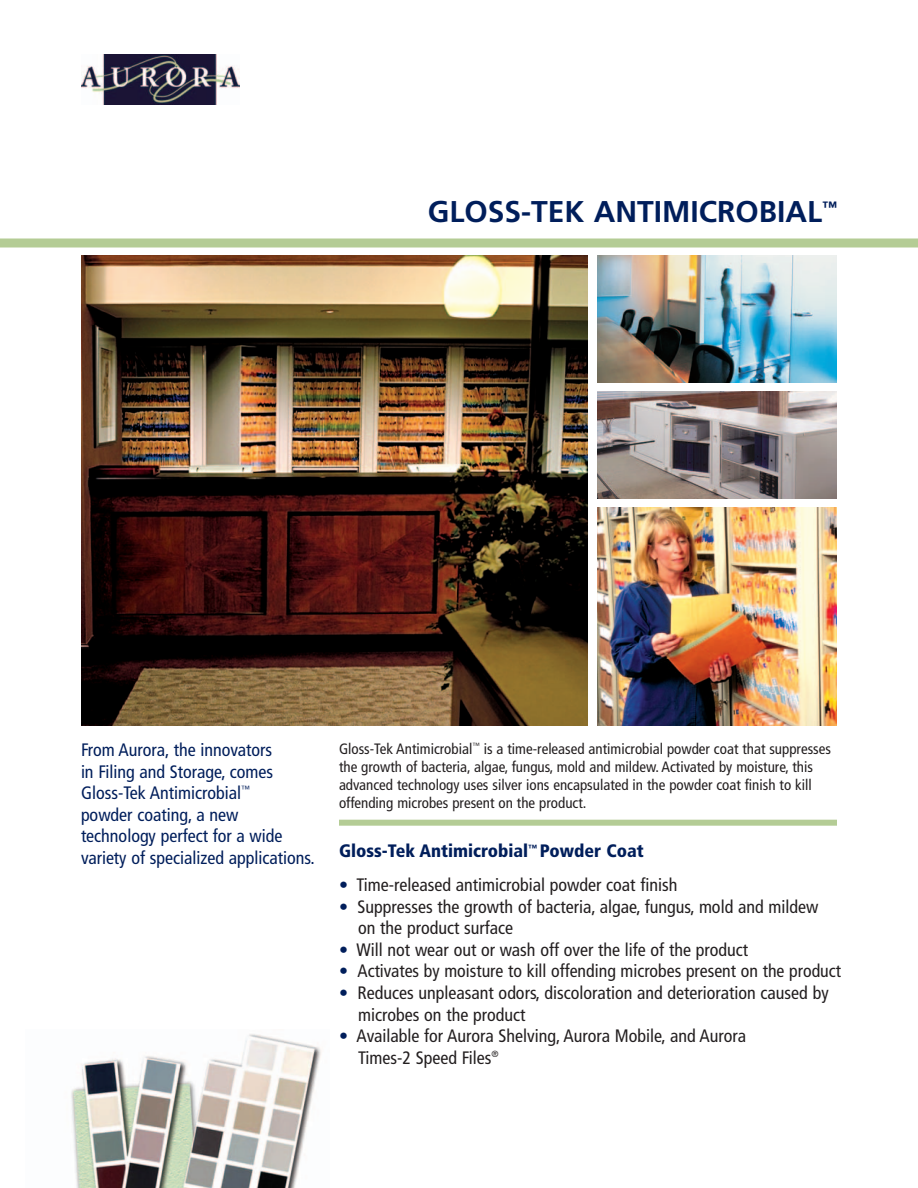
<style>
.page{position:relative;width:918px;height:1188px;background:#fff}
.page>*{position:absolute;margin:0;border:0;box-sizing:border-box;transform-origin:0 0}
.t1{font:700 30px "Frutiger";color:#001e5b}
.t2{font:condensed 18px/21.6px "Frutiger";color:#231f20}
.t3{font:condensed 18px/21.6px "Frutiger";color:#001e5b}
.t4{font:900 condensed 18px "Frutiger";color:#001e5b}
.t5{font:condensed 15px/18px "Frutiger";color:#231f20}
.s1{color:#001e5b}
</style>
<div class="page">
<img style="left:81px;top:54px;width:159px;height:51px">
<div style="left:0;top:238px;width:918px;height:10px;background:#b4cc95"></div>
<img style="left:81px;top:255px;width:507px;height:471px">
<img style="left:597px;top:255px;width:240px;height:127px">
<img style="left:597px;top:508px;width:240px;height:218px">
<img style="left:597px;top:392px;width:240px;height:106px">
<div style="left:339px;top:820px;width:498px;height:6px;background:#b4cc95"></div>
<img style="left:71px;top:1034px;width:250px;height:154px">
<h1 class="t1" style="left:428px;top:200px;width:411px">GLOSS-TEK ANTIMICROBIAL<sup>™</sup></h1>
<p class="t3" style="left:81px;top:740px;width:235px">From Aurora, the innovators<br>in Filing and Storage, comes<br>Gloss-Tek Antimicrobial<sup>™<br></sup>powder coating, a new technology perfect for a wide variety of specialized applications.</p>
<p class="t5" style="left:339px;top:741px;width:494px">Gloss-Tek Antimicrobial<sup>™</sup> is a time-released antimicrobial powder coat that suppresses the growth of bacteria, algae, fungus, mold and mildew. Activated by moisture, this advanced technology uses silver ions encapsulated in the powder coat finish to kill offending microbes present on the product.</p>
<p class="t4" style="left:339px;top:844px;width:306px">Gloss-Tek Antimicrobial<sup>™</sup> Powder Coat</p>
<p class="t2" style="left:339px;top:875px;width:340px"><span class="s1">•</span> Time-released antimicrobial powder coat finish</p>
<p class="t2" style="left:358px;top:897px;width:462px;text-indent:-19px"><span class="s1">•</span> Suppresses the growth of bacteria, algae, fungus, mold and mildew on the product surface</p>
<p class="t2" style="left:339px;top:940px;width:411px"><span class="s1">•</span> Will not wear out or wash off over the life of the product</p>
<p class="t2" style="left:339px;top:962px;width:504px"><span class="s1">•</span> Activates by moisture to kill offending microbes present on the product</p>
<p class="t2" style="left:358px;top:983px;width:472px;text-indent:-19px"><span class="s1">•</span> Reduces unpleasant odors, discoloration and deterioration caused by microbes on the product</p>
<p class="t2" style="left:358px;top:1027px;width:389px;text-indent:-19px"><span class="s1">•</span> Available for Aurora Shelving, Aurora Mobile, and Aurora<br>Times-2 Speed Files<sup>®</sup></p>
</div>
